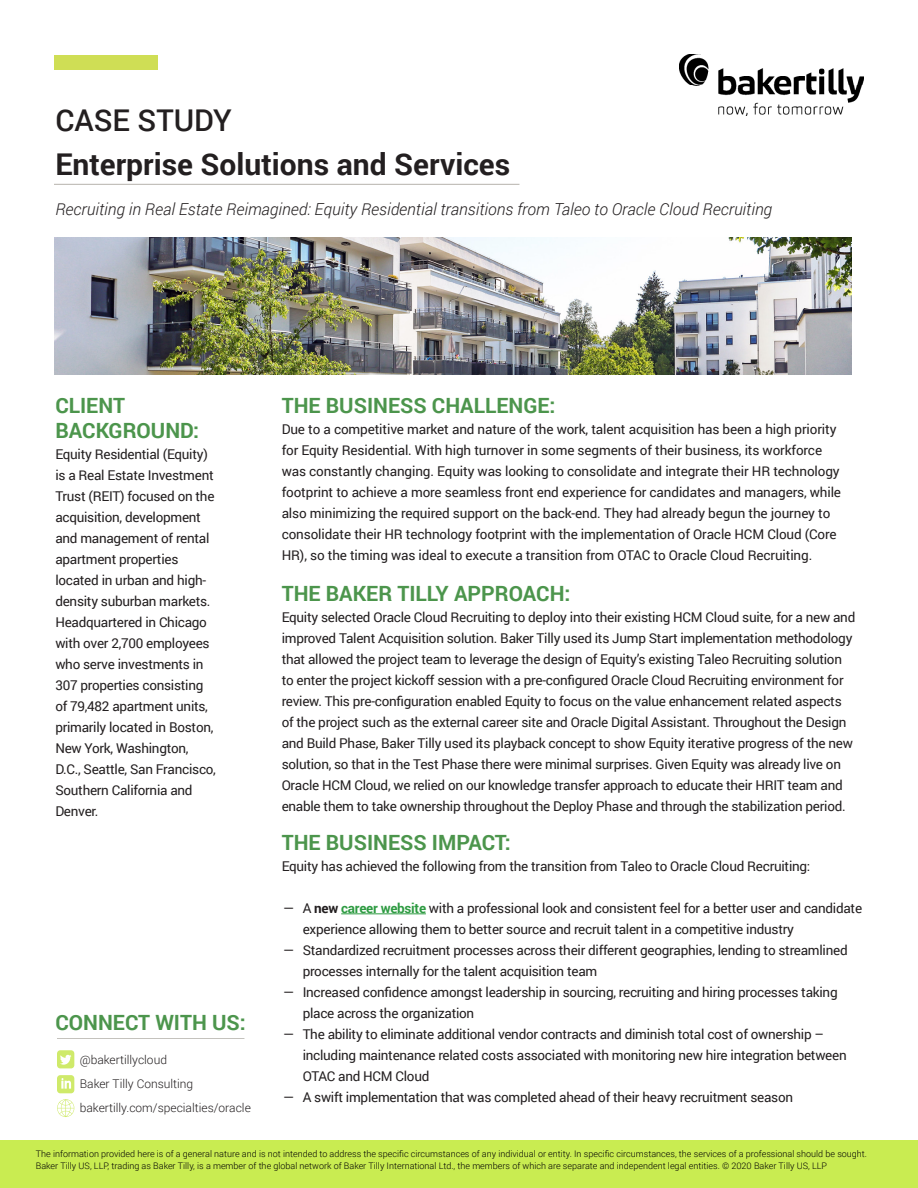
<style>
.page{position:relative;width:918px;height:1188px;background:#fff}
.page>*{position:absolute;margin:0;border:0;box-sizing:border-box;transform-origin:0 0}
.Section_Headers_-_He{font:700 30px "Roboto";color:#231f20}
.t1{font:500 30px "Roboto";color:#231f20}
.Green_Header_Text{font:700 21px/25.2px "Roboto";color:#4c954c}
.Section_Headers_-_He-2{font:italic 300 16.5px "Roboto";color:#231f20}
.Body_Copy_Black{font:13.5px/21px "Roboto";letter-spacing:-.02em;color:#231f20}
.BODY_COPY{font:300 12px "Roboto";color:#231f20}
.BODY_COPY-2{font:300 9px/12px "Roboto";color:#000}
.s1{font-weight:700}
.s2{font-weight:700;color:#2e9b42}
</style>
<div class="page">
<div style="left:54px;top:55px;width:104px;height:15px;background:#cfde55"></div>
<img style="left:679px;top:54px;width:185px;height:61px">
<hr style="left:54px;top:184px;width:465px;height:1px;background:#847f74">
<img style="left:54px;top:237px;width:798px;height:137px">
<hr style="left:341px;top:914px;width:85px;height:1px;background:#2e9b42">
<svg style="left:57px;top:1075px;width:17px;height:18px"></svg>
<svg style="left:57px;top:1050px;width:17px;height:18px"></svg>
<svg style="left:57px;top:1099px;width:17px;height:18px"></svg>
<hr style="left:57px;top:1038px;width:187px;height:1px;background:#847f74">
<div style="left:0;top:1140px;width:918px;height:48px;background:#c9ec51"></div>
<h1 class="t1" style="left:55px;top:100px;width:178px">CASE STUDY</h1>
<p class="Section_Headers_-_He" style="left:55px;top:143px;width:456px">Enterprise Solutions and Services</p>
<p class="Section_Headers_-_He-2" style="left:55px;top:198px;width:718px">Recruiting in Real Estate Reimagined: Equity Residential transitions from Taleo to Oracle Cloud Recruiting</p>
<p class="Green_Header_Text" style="left:55px;top:392px;width:145px">CLIENT<br>BACKGROUND:</p>
<p class="Body_Copy_Black" style="left:55px;top:443px;width:162px">Equity Residential (Equity) is a Real Estate Investment<br>Trust (REIT) focused on the acquisition, development and management of rental apartment properties located in urban and high&shy;density suburban markets.<br>Headquartered in Chicago with over 2,700 employees who serve investments in<br>307 properties consisting of 79,482 apartment units, primarily located in Boston,<br>New York, Washington,<br>D.C., Seattle, San Francisco,<br>Southern California and<br>Denver.</p>
<p class="Green_Header_Text" style="left:282px;top:392px;width:275px">THE BUSINESS CHALLENGE:</p>
<p class="Body_Copy_Black" style="left:282px;top:418px;width:561px">Due to a competitive market and nature of the work, talent acquisition has been a high priority for Equity Residential. With high turnover in some segments of their business, its workforce was constantly changing. Equity was looking to consolidate and integrate their HR technology footprint to achieve a more seamless front end experience for candidates and managers, while also minimizing the required support on the back-end. They had already begun the journey to consolidate their HR technology footprint with the implementation of Oracle HCM Cloud (Core HR), so the timing was ideal to execute a transition from OTAC to Oracle Cloud Recruiting.</p>
<p class="Green_Header_Text" style="left:282px;top:580px;width:290px">THE BAKER TILLY APPROACH:</p>
<p class="Body_Copy_Black" style="left:282px;top:606px;width:575px">Equity selected Oracle Cloud Recruiting to deploy into their existing HCM Cloud suite, for a new and improved Talent Acquisition solution. Baker Tilly used its Jump Start implementation methodology that allowed the project team to leverage the design of Equity’s existing Taleo Recruiting solution to enter the project kickoff session with a pre-configured Oracle Cloud Recruiting environment for review. This pre-configuration enabled Equity to focus on the value enhancement related aspects of the project such as the external career site and Oracle Digital Assistant. Throughout the Design and Build Phase, Baker Tilly used its playback concept to show Equity iterative progress of the new solution, so that in the Test Phase there were minimal surprises. Given Equity was already live on Oracle HCM Cloud, we relied on our knowledge transfer approach to educate their HRIT team and enable them to take ownership throughout the Deploy Phase and through the stabilization period.</p>
<p class="Green_Header_Text" style="left:282px;top:829px;width:231px">THE BUSINESS IMPACT:</p>
<p class="Body_Copy_Black" style="left:282px;top:855px;width:530px">Equity has achieved the following from the transition from Taleo to Oracle Cloud Recruiting:</p>
<p class="Body_Copy_Black" style="left:303px;top:897px;width:561px;text-indent:-19px">— A <span class="s1">new</span> <span class="s2">career website</span> with a professional look and consistent feel for a better user and candidate experience allowing them to better source and recruit talent in a competitive industry</p>
<p class="Body_Copy_Black" style="left:303px;top:939px;width:547px;text-indent:-19px">— Standardized recruitment processes across their different geographies, lending to streamlined processes internally for the talent acquisition team</p>
<p class="Body_Copy_Black" style="left:303px;top:981px;width:537px;text-indent:-19px">— Increased confidence amongst leadership in sourcing, recruiting and hiring processes taking place across the organization</p>
<p class="Body_Copy_Black" style="left:303px;top:1023px;width:546px;text-indent:-19px">— The ability to eliminate additional vendor contracts and diminish total cost of ownership – including maintenance related costs associated with monitoring new hire integration between<br>OTAC and HCM Cloud</p>
<p class="Body_Copy_Black" style="left:283px;top:1086px;width:511px">— A swift implementation that was completed ahead of their heavy recruitment season</p>
<p class="Green_Header_Text" style="left:56px;top:1009px;width:192px">CONNECT WITH US:</p>
<p class="BODY_COPY" style="left:80px;top:1052px;width:89px">@bakertillycloud</p>
<p class="BODY_COPY" style="left:80px;top:1076px;width:115px">Baker Tilly Consulting</p>
<p class="BODY_COPY" style="left:80px;top:1100px;width:173px">bakertilly.com/specialties/oracle</p>
<p class="BODY_COPY-2" style="left:36px;top:1147px;width:833px">The information provided here is of a general nature and is not intended to address the specific circumstances of any individual or entity. In specific circumstances, the services of a professional should be sought.<br>Baker Tilly US, LLP, trading as Baker Tilly, is a member of the global network of Baker Tilly International Ltd., the members of which are separate and independent legal entities. © 2020 Baker Tilly US, LLP</p>
</div>
